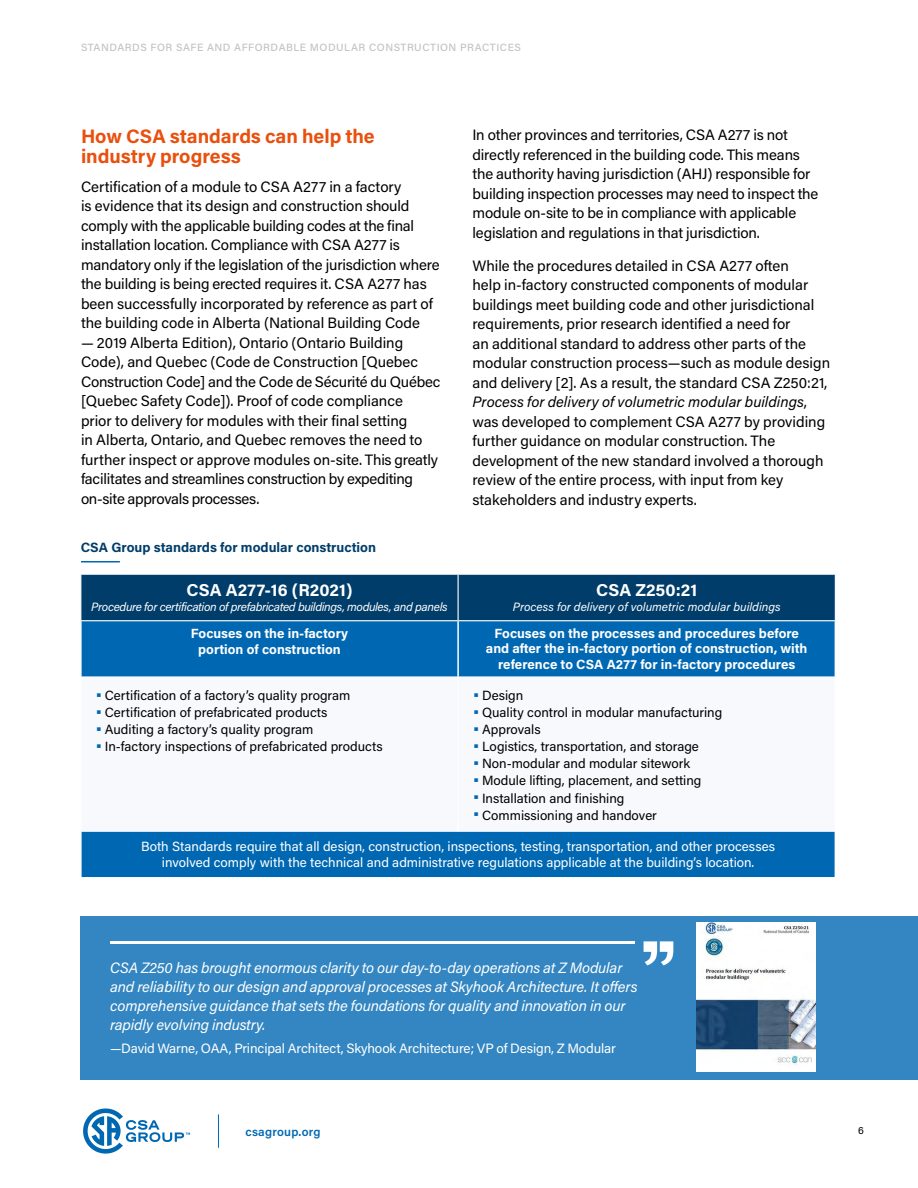
<style>
.page{position:relative;width:918px;height:1188px;background:#fff}
.page>*{position:absolute;margin:0;border:0;box-sizing:border-box;transform-origin:0 0}
.t1{font:700 19.5px/19.5px "Acumin Pro";color:#e9500e}
.Table_Reverse_Header{font:700 17.25px "Acumin Pro";color:#fff}
.Text{font:15px/19.5px "Acumin Pro";letter-spacing:-.005em;color:#000}
.t2{font:italic 15px/18.8px "Acumin Pro";letter-spacing:-.01em;color:#fff}
.t3{font:13.5px "Acumin Pro";letter-spacing:-.01em;color:#fff}
.t4{font:700 13.5px "Acumin Pro";color:#003d6a}
.t5{font:13.35px "Acumin Pro";color:#000}
.Table_Reverse_Header-2{font:13.35px/16.5px "Acumin Pro";color:#fff;text-align:center}
.Table_Reverse_Header-3{font:700 13.35px/15.5px "Acumin Pro";color:#fff;text-align:center}
.Table_Reverse_Header-4{font:italic 12px "Acumin Pro";letter-spacing:-.025em;color:#fff}
.Table_Reverse_Header-5{font:italic 12px "Acumin Pro";color:#fff}
.t6{font:600 12px "Acumin Pro";letter-spacing:.02em;color:#0068b2}
.t7{font:500 10.5px "Acumin Pro";letter-spacing:.05em;color:#c3c1c2}
.t8{font:10.5px "Acumin Pro";color:#000}
.s1{font-style:italic}
.s2{font-weight:700;font-size:15px;color:#0068b2}
</style>
<div class="page">
<hr style="left:218px;top:1114px;width:1px;height:34px;background:#0068b2">
<svg style="left:83px;top:1108px;width:107px;height:46px"></svg>
<div style="left:80px;top:916px;width:838px;height:164px;background:#3386c1"></div>
<svg style="left:644px;top:941px;width:29px;height:24px"></svg>
<hr style="left:110px;top:941px;width:525px;height:3px;background:#fff">
<img style="left:696px;top:923px;width:119px;height:148px">
<div style="left:81px;top:575px;width:754px;height:45px;background:#003d6a"></div>
<div style="left:82px;top:621px;width:753px;height:256px;background:#0068b2"></div>
<svg style="left:81px;top:677px;width:754px;height:155px"></svg>
<hr style="left:458px;top:575px;width:1px;height:45px;background:#fff">
<hr style="left:457px;top:621px;width:2px;height:56px;background:#fff">
<hr style="left:458px;top:677px;width:1px;height:155px;background:#fff">
<hr style="left:81px;top:561px;width:39px;height:1px;background:#0068b2">
<p class="t7" style="left:81px;top:40px;width:442px">STANDARDS FOR SAFE AND AFFORDABLE MODULAR CONSTRUCTION PRACTICES</p>
<h2 class="t1" style="left:81px;top:126px;width:295px">How CSA standards can help the industry progress</h2>
<p class="Text" style="left:81px;top:176px;width:360px">Certification of a module to CSA A277 in a factory<br>is evidence that its design and construction should comply with the applicable building codes at the final installation location. Compliance with CSA A277 is mandatory only if the legislation of the jurisdiction where the building is being erected requires it. CSA A277 has been successfully incorporated by reference as part of the building code in Alberta (National Building Code</p>
<p class="Text" style="left:81px;top:332px;width:361px">— 2019 Alberta Edition), Ontario (Ontario Building Code), and Quebec (Code de Construction [Quebec Construction Code] and the Code de Sécurité du Québec [Quebec Safety Code]). Proof of code compliance<br>prior to delivery for modules with their final setting<br>in Alberta, Ontario, and Quebec removes the need to further inspect or approve modules on-site. This greatly facilitates and streamlines construction by expediting on-site approvals processes.</p>
<p class="t4" style="left:81px;top:538px;width:297px">CSA Group standards for modular construction</p>
<p class="Table_Reverse_Header" style="left:186px;top:578px;width:168px">CSA A277-16 (R2021)</p>
<p class="Table_Reverse_Header-4" style="left:91px;top:599px;width:358px">Procedure for certification of prefabricated buildings, modules, and panels</p>
<p class="Text" style="left:472px;top:124px;width:347px">In other provinces and territories, CSA A277 is not directly referenced in the building code. This means the authority having jurisdiction (AHJ) responsible for building inspection processes may need to inspect the module on-site to be in compliance with applicable legislation and regulations in that jurisdiction.</p>
<p class="Text" style="left:472px;top:255px;width:359px">While the procedures detailed in CSA A277 often<br>help in-factory constructed components of modular buildings meet building code and other jurisdictional requirements, prior research identified a need for<br>an additional standard to address other parts of the modular construction process—such as module design and delivery [2]. As a result, the standard CSA Z250:21, <span class="s1">Process for delivery of volumetric modular buildings</span>, was developed to complement CSA A277 by providing further guidance on modular construction. The development of the new standard involved a thorough review of the entire process, with input from key stakeholders and industry experts.</p>
<p class="Table_Reverse_Header" style="left:596px;top:578px;width:103px">CSA Z250:21</p>
<p class="Table_Reverse_Header-5" style="left:513px;top:599px;width:269px">Process for delivery of volumetric modular buildings</p>
<p class="Table_Reverse_Header-3" style="left:191px;top:624px;width:159px;line-height:16.5px">Focuses on the in-factory portion of construction</p>
<p class="Table_Reverse_Header-3" style="left:486px;top:625px;width:323px">Focuses on the processes and procedures before and after the in-factory portion of construction, with reference to CSA A277 for in-factory procedures</p>
<p class="t5" style="left:96px;top:686px;width:256px"><span class="s2">•</span> Certification of a factory’s quality program</p>
<p class="t5" style="left:96px;top:703px;width:233px"><span class="s2">•</span> Certification of prefabricated products</p>
<p class="t5" style="left:96px;top:720px;width:219px"><span class="s2">•</span> Auditing a factory’s quality program</p>
<p class="t5" style="left:96px;top:737px;width:288px"><span class="s2">•</span> In-factory inspections of prefabricated products</p>
<p class="t5" style="left:473px;top:686px;width:52px"><span class="s2">•</span> Design</p>
<p class="t5" style="left:473px;top:703px;width:251px"><span class="s2">•</span> Quality control in modular manufacturing</p>
<p class="t5" style="left:473px;top:720px;width:69px"><span class="s2">•</span> Approvals</p>
<p class="t5" style="left:473px;top:737px;width:227px"><span class="s2">•</span> Logistics, transportation, and storage</p>
<p class="t5" style="left:473px;top:754px;width:219px"><span class="s2">•</span> Non-modular and modular sitework</p>
<p class="t5" style="left:473px;top:772px;width:230px"><span class="s2">•</span> Module lifting, placement, and setting</p>
<p class="t5" style="left:473px;top:789px;width:153px"><span class="s2">•</span> Installation and finishing</p>
<p class="t5" style="left:473px;top:806px;width:185px"><span class="s2">•</span> Commissioning and handover</p>
<p class="Table_Reverse_Header-2" style="left:141px;top:838px;width:635px">Both Standards require that all design, construction, inspections, testing, transportation, and other processes involved comply with the technical and administrative regulations applicable at the building’s location.</p>
<p class="t2" style="left:110px;top:958px;width:529px">CSA Z250 has brought enormous clarity to our day-to-day operations at Z Modular and reliability to our design and approval processes at Skyhook Architecture. It offers comprehensive guidance that sets the foundations for quality and innovation in our rapidly evolving industry.</p>
<p class="t3" style="left:110px;top:1039px;width:507px">—David Warne, OAA, Principal Architect, Skyhook Architecture; VP of Design, Z Modular</p>
<p class="t6" style="left:245px;top:1124px;width:77px">csagroup.org</p>
<p class="t8" style="left:858px;top:1123px;width:7px">6</p>
</div>
